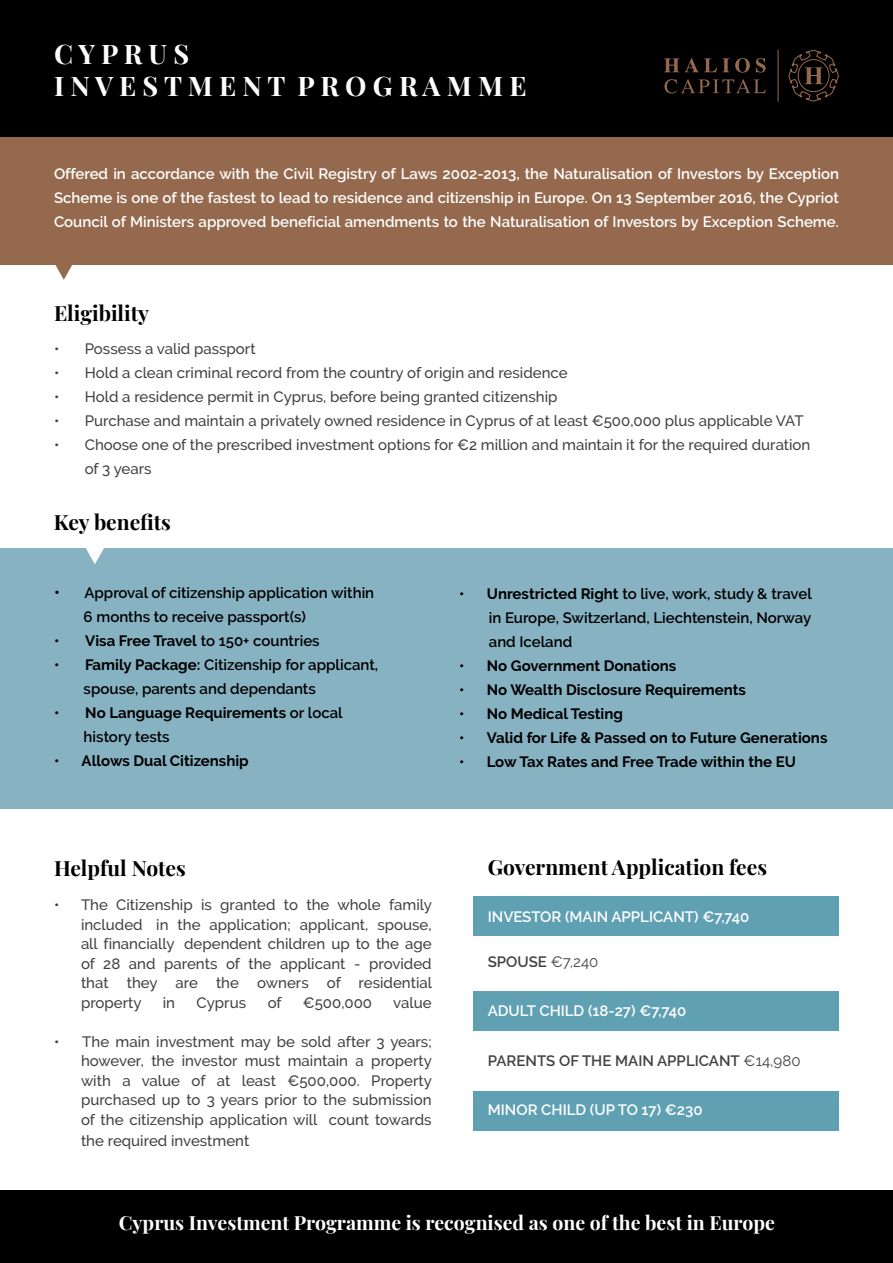
<style>
.page{position:relative;width:893px;height:1263px;background:#fff}
.page>*{position:absolute;margin:0;border:0;box-sizing:border-box;transform-origin:0 0}
.t1{font:700 27px/32.4px "Playfair Display";color:#fff}
.t2{font:700 21px "Playfair Display";color:#000}
.t3{font:700 19.5px "Playfair Display";color:#fff}
.t4{font:500 15px/19.5px "Raleway";color:#414042;text-align:justify}
.t5{font:600 15px/24px "Raleway";color:#fff;text-align:justify}
.t6{font:600 15px/24px "Raleway";color:#000}
.t7{font:700 15px/24px "Raleway";color:#000}
.t8{font:600 15px "Raleway";color:#414042}
.s1{font-size:16.5px}
.s2{font-weight:700}
.s3{font-weight:600}
.s4{font-weight:400}
</style>
<div class="page">
<div style="left:0;top:127px;width:893px;height:137px;background:#95694d"></div>
<svg style="left:54px;top:264px;width:20px;height:16px"></svg>
<div style="left:473px;top:896px;width:366px;height:40px;background:#5fa0b3"></div>
<div style="left:0;top:549px;width:893px;height:260px;background:#87b2c2"></div>
<div style="left:0;top:1191px;width:893px;height:72px;background:#000"></div>
<div style="left:473px;top:991px;width:366px;height:39px;background:#5fa0b3"></div>
<div style="left:473px;top:1091px;width:366px;height:40px;background:#5fa0b3"></div>
<svg style="left:85px;top:548px;width:20px;height:16px"></svg>
<div style="left:0;top:0;width:893px;height:136px;background:#000"></div>
<svg style="left:788px;top:50px;width:51px;height:52px"></svg>
<hr style="left:777px;top:50px;width:1px;height:52px;background:#95694d">
<svg style="left:664px;top:58px;width:15px;height:14px"></svg>
<svg style="left:685px;top:58px;width:65px;height:15px"></svg>
<svg style="left:756px;top:58px;width:10px;height:15px"></svg>
<svg style="left:664px;top:79px;width:102px;height:15px"></svg>
<h1 class="t1" style="left:54px;top:35px;width:474px">C Y P R U S<br>I N V E S T M E N T P R O G R A M M E</h1>
<p class="t5" style="left:54px;top:161px;width:786px">Offered in accordance with the Civil Registry of Laws 2002-2013, the Naturalisation of Investors by Exception Scheme is one of the fastest to lead to residence and citizenship in Europe. On 13 September 2016, the Cypriot Council of Ministers approved beneficial amendments to the Naturalisation of Investors by Exception Scheme.</p>
<h2 class="t2" style="left:54px;top:297px;width:97px">Eligibility</h2>
<p class="t4" style="left:54px;top:339px;width:203px">• Possess a valid passport</p>
<p class="t4" style="left:54px;top:363px;width:515px">• Hold a clean criminal record from the country of origin and residence</p>
<p class="t4" style="left:54px;top:387px;width:505px">• Hold a residence permit in Cyprus, before being granted citizenship</p>
<p class="t4" style="left:54px;top:411px;width:751px">• Purchase and maintain a privately owned residence in Cyprus of at least €500,000 plus applicable VAT</p>
<p class="t4" style="left:85px;top:433px;width:727px;line-height:24px;text-indent:-31px">• Choose one of the prescribed investment options for €2 million and maintain it for the required duration of 3 years</p>
<h2 class="t2" style="left:54px;top:506px;width:119px">Key benefits</h2>
<p class="t6" style="left:84px;top:581px;width:292px;text-indent:-30px"><span class="s1">•</span> Approval of citizenship application within<br>6 months to receive passport(s)</p>
<p class="t6" style="left:54px;top:629px;width:267px">• <span class="s2">Visa Free Travel</span> to 150+ countries</p>
<p class="t6" style="left:84px;top:653px;width:296px;text-indent:-30px">• <span class="s2">Family Package:</span> Citizenship for applicant, spouse, parents and dependants</p>
<p class="t7" style="left:84px;top:701px;width:261px;text-indent:-30px"><span class="s3">•</span> No Language Requirements <span class="s3">or local history tests</span></p>
<p class="t7" style="left:54px;top:749px;width:196px"><span class="s3">•</span> Allows Dual Citizenship</p>
<p class="t6" style="left:489px;top:581px;width:325px;text-align:justify;text-indent:-30px">• <span class="s2">Unrestricted Right</span> to live, work, study &amp; travel in Europe, Switzerland, Liechtenstein, Norway and Iceland</p>
<p class="t7" style="left:459px;top:653px;width:219px"><span class="s3">•</span> No Government Donations</p>
<p class="t7" style="left:459px;top:677px;width:288px"><span class="s3">•</span> No Wealth Disclosure Requirements</p>
<p class="t7" style="left:459px;top:701px;width:165px"><span class="s3">•</span> No Medical Testing</p>
<p class="t7" style="left:459px;top:725px;width:370px"><span class="s3">•</span> Valid for Life &amp; Passed on to Future Generations</p>
<p class="t7" style="left:459px;top:749px;width:338px"><span class="s3">•</span> Low Tax Rates and Free Trade within the EU</p>
<h2 class="t2" style="left:54px;top:851px;width:133px">Helpful Notes</h2>
<p class="t4" style="left:81px;top:895px;width:353px;text-indent:-27px">• The Citizenship is granted to the whole family included in the application; applicant, spouse, all financially dependent children up to the age of 28 and parents of the applicant - provided that they are the owners of residential property</p>
<p class="t4" style="left:163px;top:992px;width:14px">in</p>
<p class="t4" style="left:197px;top:992px;width:51px">Cyprus</p>
<p class="t4" style="left:268px;top:992px;width:15px">of</p>
<p class="t4" style="left:303px;top:992px;width:71px">€500,000</p>
<p class="t4" style="left:393px;top:992px;width:40px">value</p>
<p class="t4" style="left:81px;top:1031px;width:353px;text-indent:-27px">• The main investment may be sold after 3 years; however, the investor must maintain a property with a value of at least €500,000. Property purchased up to 3 years prior to the submission of the citizenship application will count towards</p>
<p class="t4" style="left:81px;top:1130px;width:170px">the required investment</p>
<h2 class="t2" style="left:488px;top:851px;width:281px">Government Application fees</h2>
<p class="t5" style="left:488px;top:904px;width:263px">INVESTOR (MAIN APPLICANT) €7,740</p>
<p class="t8" style="left:488px;top:953px;width:112px">SPOUSE <span class="s4">€7,240</span></p>
<p class="t5" style="left:488px;top:999px;width:200px">ADULT CHILD (18-27) €7,740</p>
<p class="t8" style="left:488px;top:1052px;width:314px">PARENTS OF THE MAIN APPLICANT <span class="s4">€14,980</span></p>
<p class="t5" style="left:488px;top:1098px;width:216px">MINOR CHILD (UP TO 17) €230</p>
<h3 class="t3" style="left:119px;top:1207px;width:658px">Cyprus Investment Programme is recognised as one of the best in Europe</h3>
</div>
